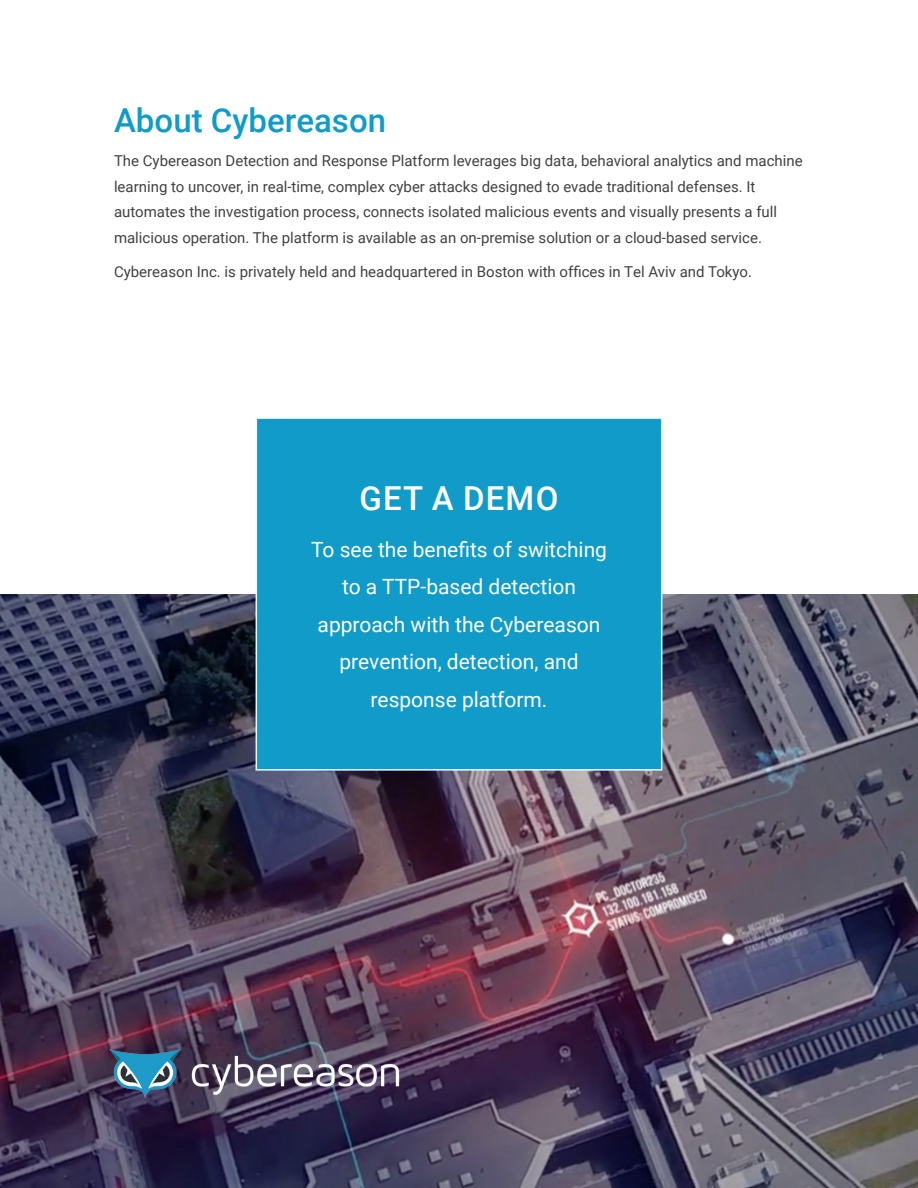
<style>
.page{position:relative;width:918px;height:1188px;background:#fff}
.page>*{position:absolute;margin:0;border:0;box-sizing:border-box;transform-origin:0 0}
.t1{font:500 33px "Roboto";color:#119bc9}
.t2{font:500 33px "Roboto";letter-spacing:.035em;color:#fff}
.t3{font:21px/37.5px "Roboto";color:#fff;text-align:center}
.t4{font:15px/25.5px "Roboto";color:#414042}
</style>
<div class="page">
<img style="left:0;top:594px;width:918px;height:594px">
<div style="left:256px;top:417px;width:406px;height:354px;background:#119bc9;border:2px solid #ebfaff"></div>
<img style="left:110px;top:1049px;width:291px;height:49px">
<h1 class="t1" style="left:114px;top:97px;width:274px">About Cybereason</h1>
<p class="t4" style="left:114px;top:148px;width:690px">The Cybereason Detection and Response Platform leverages big data, behavioral analytics and machine learning to uncover, in real-time, complex cyber attacks designed to evade traditional defenses. It automates the investigation process, connects isolated malicious events and visually presents a full malicious operation. The platform is available as an on-premise solution or a cloud-based service.</p>
<p class="t4" style="left:114px;top:259px;width:640px">Cybereason Inc. is privately held and headquartered in Boston with offices in Tel Aviv and Tokyo.</p>
<h1 class="t2" style="left:360px;top:476px;width:200px">GET A DEMO</h1>
<h2 class="t3" style="left:311px;top:530px;width:298px">To see the benefits of switching to a TTP-based detection approach with the Cybereason prevention, detection, and response platform.</h2>
</div>
